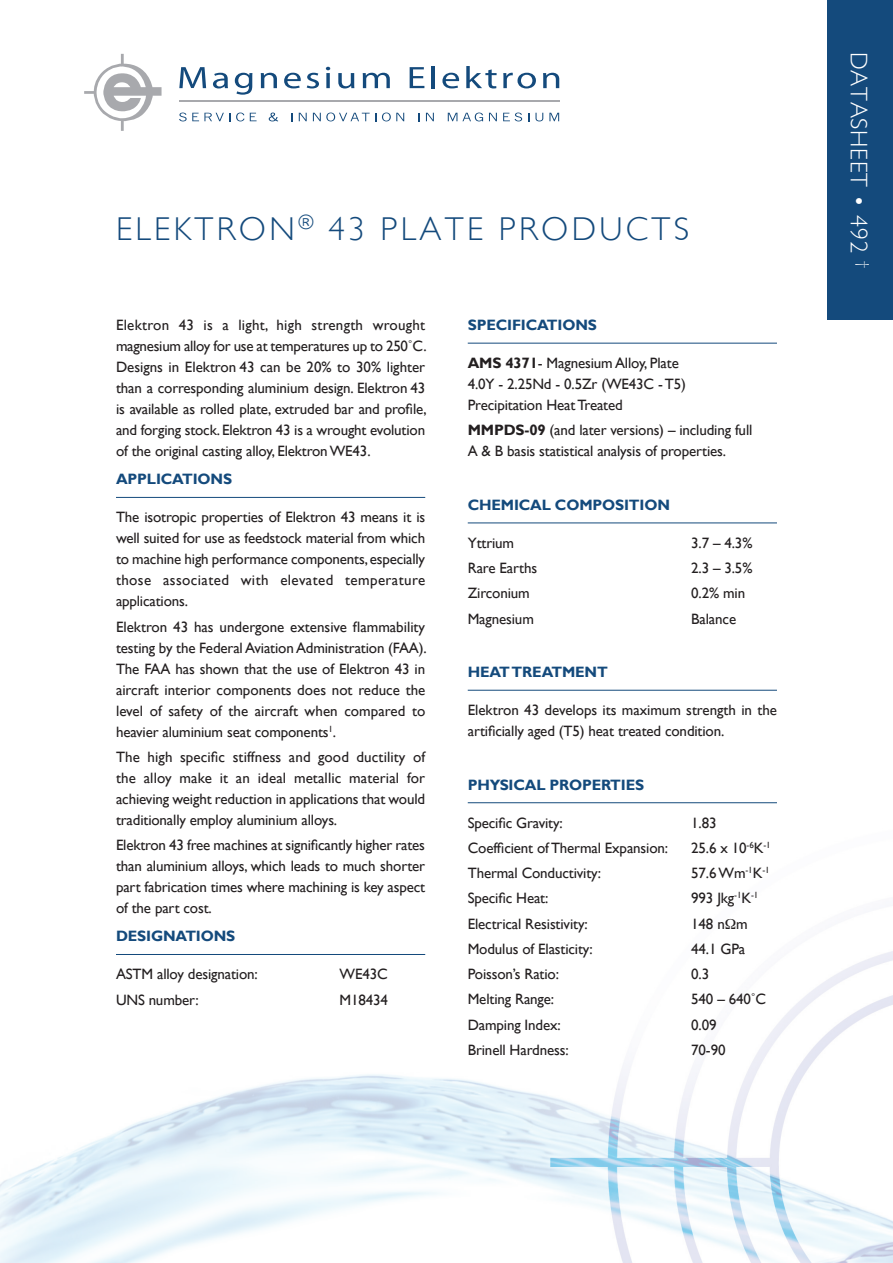
<style>
.page{position:relative;width:893px;height:1263px;background:#fff}
.page>*{position:absolute;margin:0;border:0;box-sizing:border-box;transform-origin:0 0}
.t1{font:300 33px "Gill Sans";letter-spacing:.1em;color:#144a7c}
.t2{font:300 24px "Gill Sans";letter-spacing:.03em;color:#fff}
.BODY_COPY{font:15px/21px "Gill Sans";letter-spacing:-.01em;color:#231f20;text-align:justify}
.Main_Head{font:700 15px "Gill Sans";letter-spacing:-.01em;color:#144a7c}
.s1{font-weight:700}
</style>
<div class="page">
<img style="left:0;top:802px;width:893px;height:461px">
<svg style="left:84px;top:54px;width:78px;height:77px"></svg>
<svg style="left:179px;top:67px;width:27px;height:21px"></svg>
<svg style="left:213px;top:73px;width:15px;height:15px"></svg>
<svg style="left:235px;top:73px;width:17px;height:22px"></svg>
<svg style="left:261px;top:73px;width:16px;height:15px"></svg>
<svg style="left:284px;top:73px;width:17px;height:15px"></svg>
<svg style="left:307px;top:73px;width:12px;height:15px"></svg>
<svg style="left:326px;top:73px;width:4px;height:15px"></svg>
<svg style="left:326px;top:67px;width:4px;height:3px"></svg>
<svg style="left:338px;top:73px;width:16px;height:15px"></svg>
<svg style="left:363px;top:73px;width:27px;height:15px"></svg>
<svg style="left:410px;top:67px;width:14px;height:21px"></svg>
<hr style="left:432px;top:66px;width:3px;height:22px;background:#144a7c">
<svg style="left:442px;top:73px;width:17px;height:15px"></svg>
<svg style="left:466px;top:66px;width:31px;height:22px"></svg>
<svg style="left:503px;top:73px;width:33px;height:15px"></svg>
<svg style="left:543px;top:73px;width:16px;height:15px"></svg>
<hr style="left:180px;top:100px;width:380px;height:2px;background:#a8a9ad">
<svg style="left:179px;top:113px;width:51px;height:8px"></svg>
<svg style="left:236px;top:113px;width:21px;height:8px"></svg>
<svg style="left:269px;top:113px;width:9px;height:8px"></svg>
<svg style="left:299px;top:113px;width:8px;height:8px"></svg>
<svg style="left:313px;top:113px;width:63px;height:8px"></svg>
<svg style="left:382px;top:113px;width:22px;height:8px"></svg>
<svg style="left:426px;top:113px;width:8px;height:8px"></svg>
<svg style="left:448px;top:113px;width:35px;height:8px"></svg>
<svg style="left:489px;top:113px;width:8px;height:8px"></svg>
<svg style="left:503px;top:113px;width:19px;height:8px"></svg>
<svg style="left:535px;top:113px;width:8px;height:8px"></svg>
<svg style="left:549px;top:113px;width:10px;height:8px"></svg>
<div style="left:827px;top:0;width:66px;height:320px;background:#144a7c"></div>
<hr style="left:116px;top:497px;width:309px;height:1px;background:#144a7c">
<hr style="left:116px;top:954px;width:309px;height:1px;background:#144a7c">
<hr style="left:468px;top:343px;width:309px;height:1px;background:#144a7c">
<hr style="left:468px;top:522px;width:309px;height:1px;background:#144a7c">
<hr style="left:468px;top:690px;width:309px;height:1px;background:#144a7c">
<hr style="left:468px;top:802px;width:309px;height:1px;background:#144a7c">
<svg style="left:725px;top:918px;width:10px;height:11px"></svg>
<p class="t1" style="left:116px;top:210px;width:575px">ELEKTRON<sup>®</sup> 43 PLATE PRODUCTS</p>
<p class="BODY_COPY" style="left:116px;top:314px;width:312px">Elektron 43 is a light, high strength wrought magnesium alloy for use at temperatures up to 250˚C.<br>Designs in Elektron 43 can be 20% to 30% lighter than a corresponding aluminium design. Elektron 43 is available as rolled plate, extruded bar and profile, and forging stock. Elektron 43 is a wrought evolution of the original casting alloy, Elektron WE43.</p>
<p class="Main_Head" style="left:116px;top:470px;width:118px">APPLICATIONS</p>
<p class="BODY_COPY" style="left:116px;top:507px;width:311px">The isotropic properties of Elektron 43 means it is well suited for use as feedstock material from which to machine high performance components, especially those associated with elevated temperature applications.</p>
<p class="BODY_COPY" style="left:116px;top:616px;width:312px">Elektron 43 has undergone extensive flammability testing by the Federal Aviation Administration (FAA).<br>The FAA has shown that the use of Elektron 43 in aircraft interior components does not reduce the level of safety of the aircraft when compared to heavier aluminium seat components<sup>1</sup>.</p>
<p class="BODY_COPY" style="left:116px;top:746px;width:311px">The high specific stiffness and good ductility of the alloy make it an ideal metallic material for achieving weight reduction in applications that would traditionally employ aluminium alloys.</p>
<p class="BODY_COPY" style="left:116px;top:834px;width:311px">Elektron 43 free machines at significantly higher rates than aluminium alloys, which leads to much shorter part fabrication times where machining is key aspect of the part cost.</p>
<p class="Main_Head" style="left:116px;top:927px;width:121px">DESIGNATIONS</p>
<p class="BODY_COPY" style="left:116px;top:964px;width:143px">ASTM alloy designation:</p>
<p class="BODY_COPY" style="left:339px;top:964px;width:50px">WE43C</p>
<p class="BODY_COPY" style="left:116px;top:989px;width:84px">UNS number:</p>
<p class="BODY_COPY" style="left:339px;top:989px;width:50px">M18434</p>
<p class="Main_Head" style="left:468px;top:316px;width:131px">SPECIFICATIONS</p>
<p class="BODY_COPY" style="left:468px;top:352px;width:220px;text-align:left"><span class="s1">AMS 4371</span>- Magnesium Alloy, Plate<br>4.0Y - 2.25Nd - 0.5Zr (WE43C - T5)<br>Precipitation Heat Treated</p>
<p class="BODY_COPY" style="left:468px;top:420px;width:286px"><span class="s1">MMPDS-09</span> (and later versions) – including full<br>A &amp; B basis statistical analysis of properties.</p>
<p class="Main_Head" style="left:468px;top:496px;width:204px">CHEMICAL COMPOSITION</p>
<p class="BODY_COPY" style="left:468px;top:532px;width:48px">Yttrium</p>
<p class="BODY_COPY" style="left:691px;top:532px;width:63px">3.7 – 4.3%</p>
<p class="BODY_COPY" style="left:468px;top:557px;width:71px">Rare Earths</p>
<p class="BODY_COPY" style="left:691px;top:557px;width:63px">2.3 – 3.5%</p>
<p class="BODY_COPY" style="left:468px;top:583px;width:64px">Zirconium</p>
<p class="BODY_COPY" style="left:691px;top:583px;width:55px">0.2% min</p>
<p class="BODY_COPY" style="left:468px;top:608px;width:68px">Magnesium</p>
<p class="BODY_COPY" style="left:691px;top:608px;width:46px">Balance</p>
<p class="Main_Head" style="left:468px;top:663px;width:142px">HEAT TREATMENT</p>
<p class="BODY_COPY" style="left:468px;top:699px;width:311px">Elektron 43 develops its maximum strength in the artificially aged (T5) heat treated condition.</p>
<p class="Main_Head" style="left:468px;top:775px;width:178px">PHYSICAL PROPERTIES</p>
<p class="BODY_COPY" style="left:468px;top:812px;width:97px">Specific Gravity:</p>
<p class="BODY_COPY" style="left:691px;top:812px;width:27px">1.83</p>
<p class="BODY_COPY" style="left:468px;top:837px;width:202px">Coefficient of Thermal Expansion:</p>
<p class="BODY_COPY" style="left:691px;top:837px;width:81px">25.6 x 10<sup>-6</sup>K<sup>-1</sup></p>
<p class="BODY_COPY" style="left:468px;top:862px;width:135px">Thermal Conductivity:</p>
<p class="BODY_COPY" style="left:691px;top:862px;width:80px">57.6 Wm<sup>-1</sup>K<sup>-1</sup></p>
<p class="BODY_COPY" style="left:468px;top:888px;width:82px">Specific Heat:</p>
<p class="BODY_COPY" style="left:691px;top:888px;width:69px">993 Jkg<sup>-1</sup>K<sup>-1</sup></p>
<p class="BODY_COPY" style="left:468px;top:913px;width:121px">Electrical Resistivity:</p>
<p class="BODY_COPY" style="left:691px;top:913px;width:58px">148 n m</p>
<p class="BODY_COPY" style="left:468px;top:938px;width:126px">Modulus of Elasticity:</p>
<p class="BODY_COPY" style="left:691px;top:938px;width:56px">44.1 GPa</p>
<p class="BODY_COPY" style="left:468px;top:963px;width:93px">Poisson’s Ratio:</p>
<p class="BODY_COPY" style="left:691px;top:963px;width:19px">0.3</p>
<p class="BODY_COPY" style="left:468px;top:989px;width:88px">Melting Range:</p>
<p class="BODY_COPY" style="left:691px;top:989px;width:76px">540 – 640˚C</p>
<p class="BODY_COPY" style="left:468px;top:1014px;width:94px">Damping Index:</p>
<p class="BODY_COPY" style="left:691px;top:1014px;width:27px">0.09</p>
<p class="BODY_COPY" style="left:468px;top:1039px;width:102px">Brinell Hardness:</p>
<p class="BODY_COPY" style="left:691px;top:1039px;width:36px">70-90</p>
<p class="t2" style="left:873px;top:52px;width:217px;rotate:90deg">DATASHEET • 492 <sup>†</sup></p>
</div>
